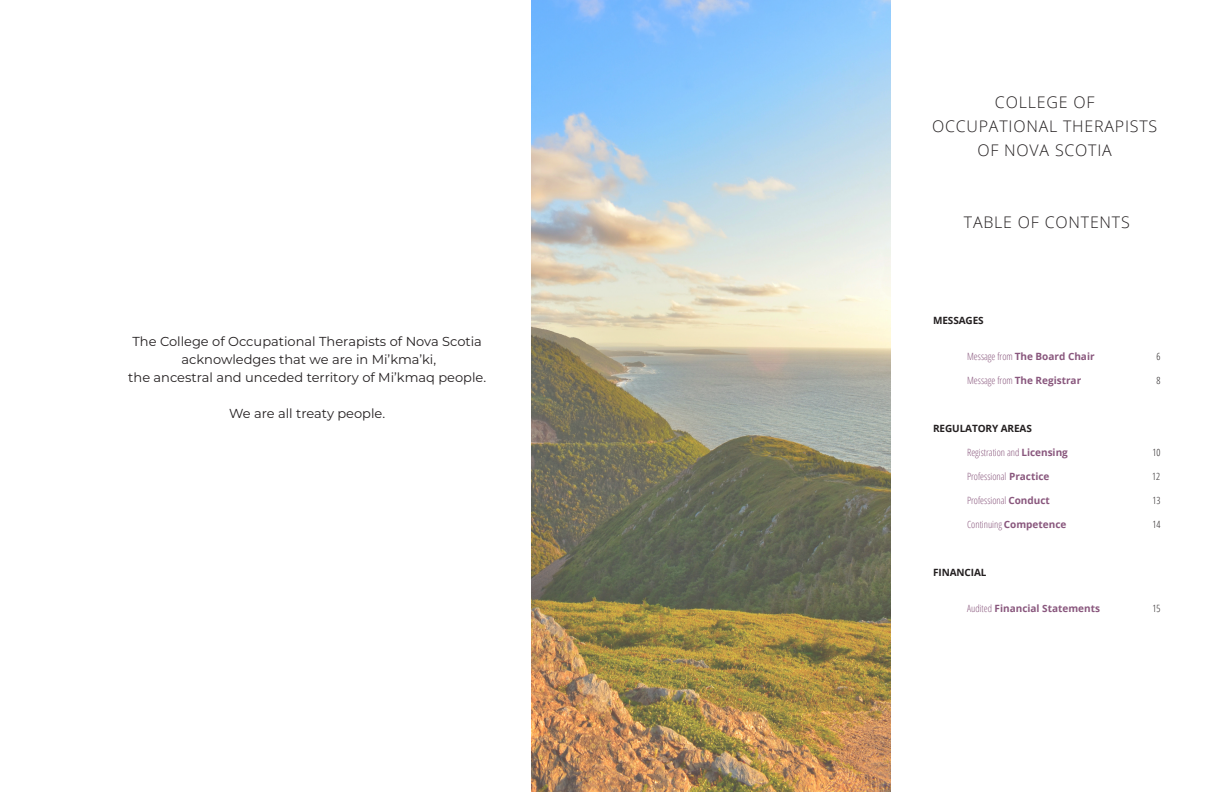
<style>
.page{position:relative;width:1224px;height:792px;background:#fff}
.page>*{position:absolute;margin:0;border:0;box-sizing:border-box;transform-origin:0 0}
.Chapter_Title_-_Alig{font:300 16px "Open Sans";letter-spacing:.05em;color:#231f20}
.Title_6{font:13px "Montserrat";color:#231f20}
.TOC_-_Title_and_Page{font:300 condensed 10px "Open Sans";color:#89577d}
.TOC_-_Title_and_Page-2{font:700 10px "Open Sans";color:#89577d}
.TOC_Header{font:700 10px "Open Sans";letter-spacing:-.01em;color:#231f20}
.TOC_-_Title_and_Page-3{font:700 10px "Open Sans";letter-spacing:-.01em;color:#231f20}
.TOC_-_Title_and_Page-4{font:300 condensed 10px "Open Sans";color:#231f20}
.s1{font-weight:300;font-stretch:condensed}
.s2{font-weight:700;font-stretch:normal}
</style>
<div class="page">
<img style="left:531px;top:0;width:360px;height:792px">
<p class="Title_6" style="left:132px;top:333px;width:351px">The College of Occupational Therapists of Nova Scotia</p>
<p class="Title_6" style="left:182px;top:351px;width:256px">acknowledges that we are in Mi’kma’ki,</p>
<p class="Title_6" style="left:128px;top:369px;width:359px">the ancestral and unceded territory of Mi’kmaq people.</p>
<p class="Title_6" style="left:229px;top:405px;width:158px">We are all treaty people.</p>
<p class="Chapter_Title_-_Alig" style="left:995px;top:91px;width:101px">COLLEGE OF</p>
<p class="Chapter_Title_-_Alig" style="left:932px;top:115px;width:227px">OCCUPATIONAL THERAPISTS</p>
<p class="Chapter_Title_-_Alig" style="left:977px;top:139px;width:136px">OF NOVA SCOTIA</p>
<p class="Chapter_Title_-_Alig" style="left:964px;top:211px;width:167px">TABLE OF CONTENTS</p>
<p class="TOC_Header" style="left:933px;top:313px;width:52px">MESSAGES</p>
<p class="TOC_-_Title_and_Page-2" style="left:967px;top:349px;width:129px"><span class="s1">Message from</span> The Board Chair</p>
<p class="TOC_-_Title_and_Page-4" style="left:1157px;top:350px;width:5px">6</p>
<p class="TOC_-_Title_and_Page-2" style="left:967px;top:373px;width:116px"><span class="s1">Message from</span> The Registrar</p>
<p class="TOC_-_Title_and_Page-4" style="left:1157px;top:374px;width:5px">8</p>
<p class="TOC_-_Title_and_Page-3" style="left:933px;top:421px;width:100px">REGULATORY AREAS</p>
<p class="TOC_-_Title_and_Page" style="left:967px;top:446px;width:102px">Registration and <span class="s2">Licensing</span></p>
<p class="TOC_-_Title_and_Page-4" style="left:1153px;top:446px;width:9px">10</p>
<p class="TOC_-_Title_and_Page" style="left:967px;top:470px;width:84px">Professional <span class="s2">Practice</span></p>
<p class="TOC_-_Title_and_Page-4" style="left:1152px;top:470px;width:9px">12</p>
<p class="TOC_-_Title_and_Page" style="left:967px;top:494px;width:84px">Professional <span class="s2">Conduct</span></p>
<p class="TOC_-_Title_and_Page-4" style="left:1153px;top:494px;width:9px">13</p>
<p class="TOC_-_Title_and_Page" style="left:967px;top:518px;width:101px">Continuing <span class="s2">Competence</span></p>
<p class="TOC_-_Title_and_Page-4" style="left:1153px;top:518px;width:9px">14</p>
<p class="TOC_Header" style="left:933px;top:565px;width:55px">FINANCIAL</p>
<p class="TOC_-_Title_and_Page-2" style="left:967px;top:601px;width:134px"><span class="s1">Audited</span> Financial Statements</p>
<p class="TOC_-_Title_and_Page-4" style="left:1153px;top:602px;width:9px">15</p>
</div>
